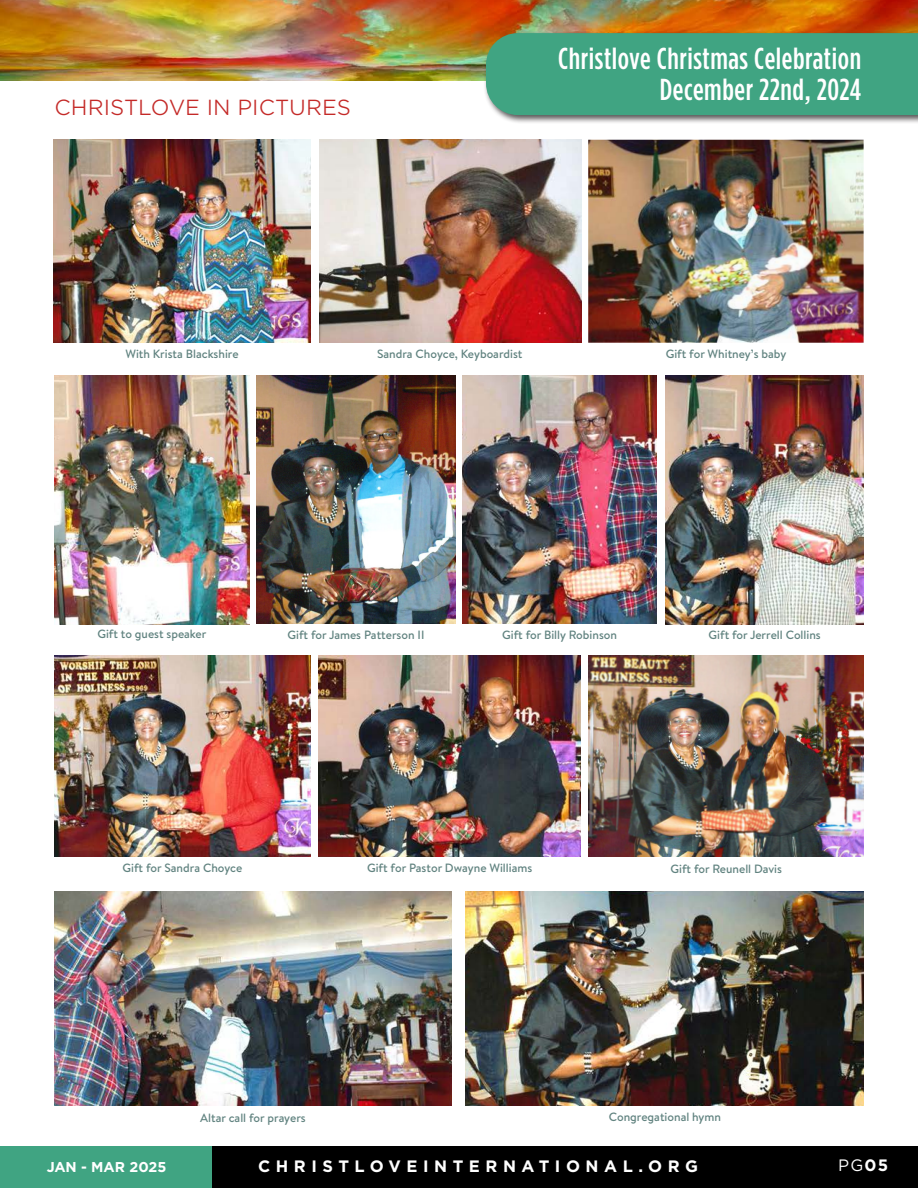
<style>
.page{position:relative;width:918px;height:1188px;background:#fff}
.page>*{position:absolute;margin:0;border:0;box-sizing:border-box;transform-origin:0 0}
.t1{font:500 30.3px/31.3px "Gotham Condensed";letter-spacing:.02em;color:#fff;text-align:right}
.t2{font:21px "Gotham Office";color:#c42a28}
.t3{font:700 16.5px "Gotham";letter-spacing:.335em;color:#fff}
.t4{font:16.5px "Gotham";color:#fff}
.t5{font:700 14.25px "Gotham";color:#fff}
.t6{font:500 12px "Brandon Text";color:#618380}
.s1{font-weight:700}
</style>
<div class="page">
<img style="left:0;top:0;width:918px;height:81px">
<div style="left:212px;top:1146px;width:706px;height:42px;background:#000"></div>
<div style="left:0;top:1146px;width:212px;height:42px;background:#40a482"></div>
<div style="left:483px;top:30px;width:435px;height:94px;background:#231f20;opacity:.75"></div>
<div style="left:486px;top:33px;width:432px;height:82px;background:#40a482"></div>
<img style="left:54px;top:376px;width:195px;height:249px">
<img style="left:665px;top:376px;width:199px;height:249px">
<img style="left:54px;top:140px;width:256px;height:203px">
<img style="left:319px;top:140px;width:262px;height:203px">
<img style="left:588px;top:140px;width:276px;height:203px">
<img style="left:54px;top:891px;width:398px;height:215px">
<img style="left:257px;top:376px;width:198px;height:247px">
<img style="left:463px;top:376px;width:193px;height:247px">
<img style="left:54px;top:655px;width:256px;height:202px">
<img style="left:318px;top:655px;width:262px;height:202px">
<img style="left:589px;top:655px;width:275px;height:202px">
<img style="left:466px;top:891px;width:398px;height:215px">
<h2 class="t2" style="left:54px;top:93px;width:298px">CHRISTLOVE IN PICTURES</h2>
<h1 class="t1" style="left:558px;top:43px;width:304px">Christlove Christmas Celebration<br>December 22nd, 2024</h1>
<p class="t6" style="left:125px;top:346px;width:115px">With Krista Blackshire</p>
<p class="t6" style="left:377px;top:346px;width:147px">Sandra Choyce, Keyboardist</p>
<p class="t6" style="left:666px;top:346px;width:122px">Gift for Whitney’s baby</p>
<p class="t6" style="left:97px;top:626px;width:111px">Gift to guest speaker</p>
<p class="t6" style="left:288px;top:626px;width:138px">Gift for James Patterson II</p>
<p class="t6" style="left:502px;top:626px;width:116px">Gift for Billy Robinson</p>
<p class="t6" style="left:709px;top:627px;width:114px">Gift for Jerrell Collins</p>
<p class="t6" style="left:123px;top:860px;width:121px">Gift for Sandra Choyce</p>
<p class="t6" style="left:367px;top:860px;width:167px">Gift for Pastor Dwayne Williams</p>
<p class="t6" style="left:671px;top:861px;width:113px">Gift for Reunell Davis</p>
<p class="t5" style="left:47px;top:1157px;width:121px">JAN - MAR 2025</p>
<p class="t6" style="left:200px;top:1110px;width:107px">Altar call for prayers</p>
<p class="t6" style="left:609px;top:1108px;width:114px">Congregational hymn</p>
<h3 class="t3" style="left:258px;top:1155px;width:441px">CHRISTLOVEINTERNATIONAL.ORG</h3>
<h3 class="t4" style="left:838px;top:1155px;width:52px">PG<span class="s1">05</span></h3>
</div>
